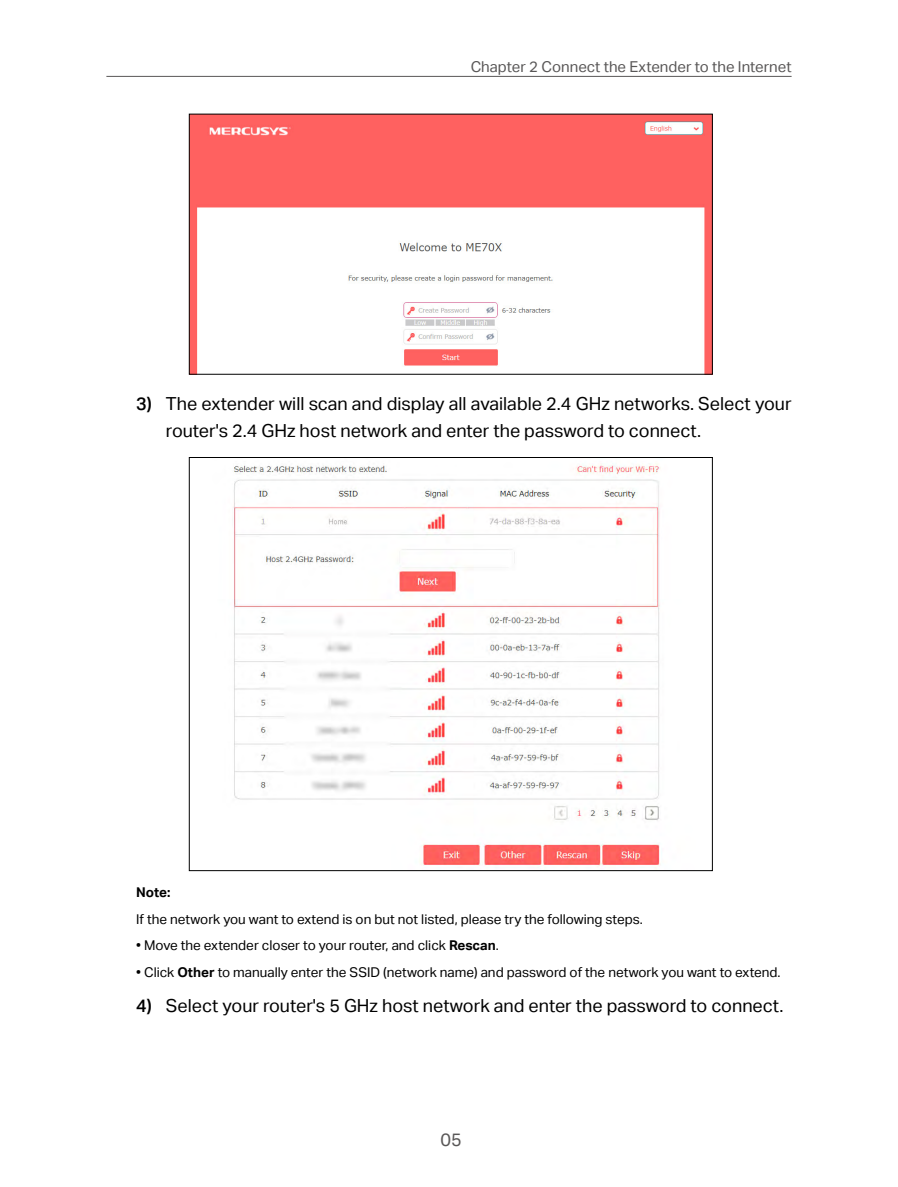
<style>
.page{position:relative;width:898px;height:1187px;background:#fff}
.page>*{position:absolute;margin:0;border:0;box-sizing:border-box;transform-origin:0 0}
.t1{font:18px/27px "TP Link Aktiv Regular";color:#000}
.t2{font:18px "TP Link Aktiv Regular";color:#595757}
.t3{font:15px "TP Link Aktiv Regular";color:#595757}
.t4{font:13.5px "TP Link Aktiv Regular";color:#000}
.t5{font:13.5px "TP Link Aktiv Bold";color:#000}
.s1{font-family:"TP Link Aktiv Medium"}
.s2{font-family:"TP Link Aktiv Bold"}
</style>
<div class="page">
<hr style="left:106px;top:76px;width:685px;height:1px;background:#595757">
<img style="left:191px;top:116px;width:519px;height:256px">
<img style="left:233px;top:463px;width:428px;height:405px">
<p class="t3" style="left:470px;top:58px;width:322px">Chapter 2 Connect the Extender to the Internet</p>
<h1 class="t1" style="left:166px;top:390px;width:627px;text-indent:-30px"><span class="s1">3)</span> The extender will scan and display all available 2.4 GHz networks. Select your router's 2.4 GHz host network and enter the password to connect.</h1>
<p class="t5" style="left:136px;top:884px;width:36px">Note:</p>
<p class="t4" style="left:136px;top:911px;width:508px">If the network you want to extend is on but not listed, please try the following steps.</p>
<p class="t4" style="left:136px;top:937px;width:364px">• Move the extender closer to your router, and click <span class="s2">Rescan</span>.</p>
<p class="t4" style="left:136px;top:964px;width:645px">• Click <span class="s2">Other</span> to manually enter the SSID (network name) and password of the network you want to extend.</p>
<h1 class="t1" style="left:136px;top:992px;width:648px"><span class="s1">4)</span> Select your router's 5 GHz host network and enter the password to connect.</h1>
<h1 class="t2" style="left:440px;top:1129px;width:23px">05</h1>
</div>
